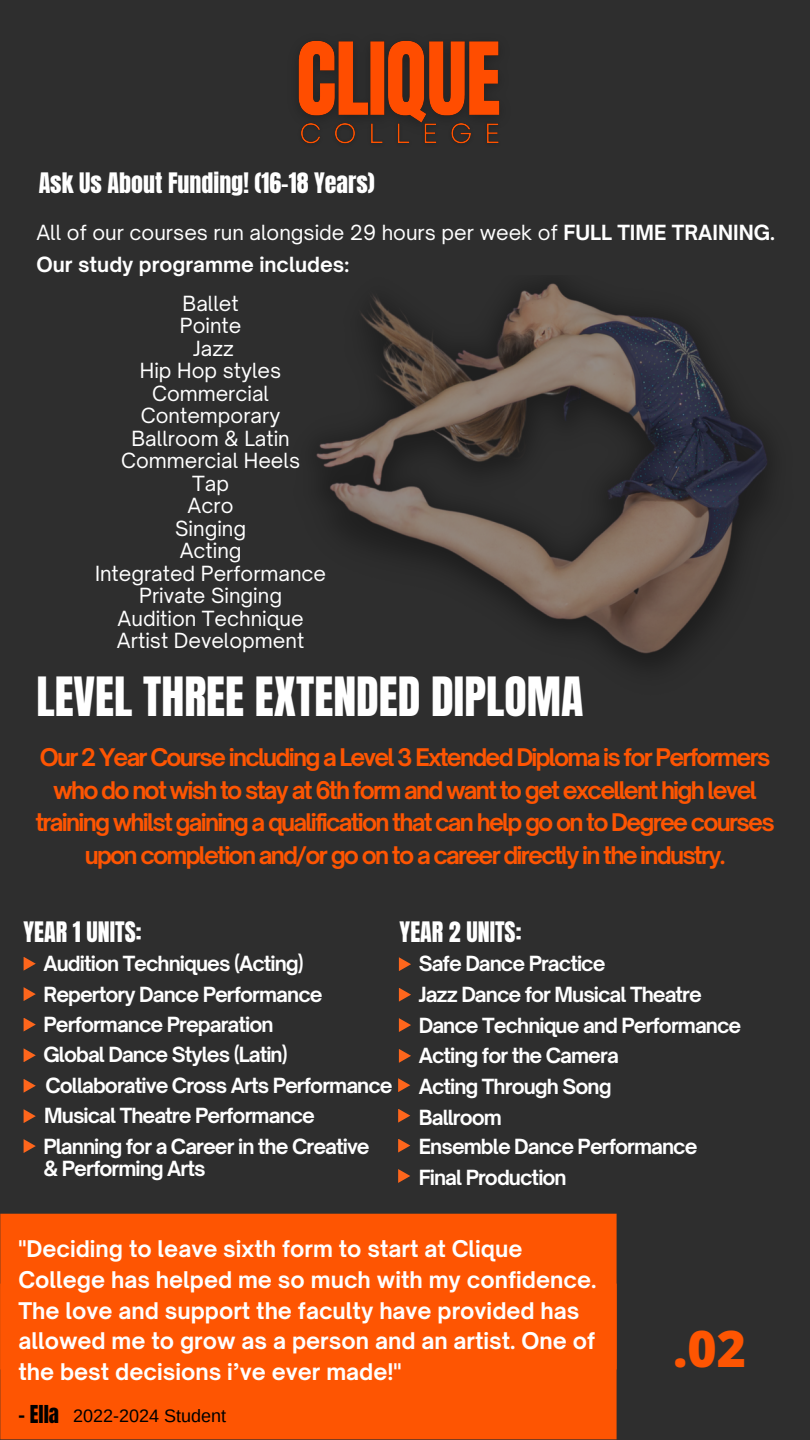
<style>
.page{position:relative;width:810px;height:1440px;background:#2e2e2e}
.page>*{position:absolute;margin:0;border:0;box-sizing:border-box;transform-origin:0 0}
.t1{font:800 50px "Open Sans";color:#fe5502}
.t2{font:46px "Anton";color:#fff}
.t3{font:24px "Anton";color:#fff}
.t4{font:700 23.3px/32.6px "Open Sauce One";letter-spacing:-.075em;color:#fe5502;text-align:center}
.t5{font:700 22px/30.6px "Open Sauce One";color:#fff}
.t6{font:21px "Anton";color:#000}
.t7{font:700 20px "Open Sauce One";letter-spacing:-.045em;color:#fff}
.t8{font:20px "Open Sauce One";color:#fff}
.t9{font:700 20px "Open Sauce One";color:#fff}
.t10{font:18px "Arimo";color:#000}
.s1{font-weight:700}
</style>
<div class="page">
<img style="left:316px;top:283px;width:451px;height:381px">
<svg style="left:24px;top:957px;width:12px;height:14px"></svg>
<svg style="left:24px;top:987px;width:12px;height:14px"></svg>
<svg style="left:24px;top:1018px;width:12px;height:14px"></svg>
<svg style="left:24px;top:1048px;width:12px;height:14px"></svg>
<svg style="left:24px;top:1079px;width:12px;height:14px"></svg>
<svg style="left:24px;top:1109px;width:12px;height:14px"></svg>
<svg style="left:24px;top:1139px;width:12px;height:14px"></svg>
<svg style="left:399px;top:957px;width:12px;height:14px"></svg>
<svg style="left:399px;top:988px;width:12px;height:14px"></svg>
<svg style="left:399px;top:1018px;width:12px;height:14px"></svg>
<svg style="left:399px;top:1049px;width:12px;height:14px"></svg>
<svg style="left:398px;top:1078px;width:12px;height:14px"></svg>
<svg style="left:398px;top:1109px;width:12px;height:14px"></svg>
<svg style="left:398px;top:1139px;width:12px;height:14px"></svg>
<svg style="left:398px;top:1169px;width:12px;height:14px"></svg>
<div style="left:0;top:1369px;width:617px;height:70px;background:#fe5502"></div>
<div style="left:0;top:1214px;width:617px;height:155px;background:#fe5502"></div>
<img style="left:298px;top:40px;width:202px;height:74px">
<img style="left:301px;top:114px;width:199px;height:30px">
<h6 class="t3" style="left:39px;top:165px;width:338px">Ask Us About Funding! (16-18 Years)</h6>
<h3 class="t8" style="left:36px;top:220px;width:740px">All of our courses run alongside 29 hours per week of <span class="s1">FULL TIME TRAINING.</span></h3>
<p class="t9" style="left:36px;top:252px;width:314px">Our study programme includes:</p>
<h5 class="t8" style="left:183px;top:291px;width:58px">Ballet</h5>
<p class="t8" style="left:180px;top:313px;width:63px">Pointe</p>
<p class="t8" style="left:193px;top:336px;width:42px">Jazz</p>
<p class="t8" style="left:140px;top:358px;width:143px">Hip Hop styles</p>
<p class="t8" style="left:152px;top:381px;width:119px">Commercial</p>
<p class="t8" style="left:141px;top:403px;width:141px">Contemporary</p>
<p class="t8" style="left:132px;top:426px;width:160px">Ballroom &amp; Latin</p>
<p class="t8" style="left:121px;top:448px;width:181px">Commercial Heels</p>
<p class="t8" style="left:192px;top:471px;width:38px">Tap</p>
<p class="t8" style="left:188px;top:493px;width:47px">Acro</p>
<p class="t8" style="left:175px;top:516px;width:72px">Singing</p>
<p class="t8" style="left:180px;top:538px;width:63px">Acting</p>
<p class="t8" style="left:95px;top:561px;width:233px">Integrated Performance</p>
<p class="t8" style="left:139px;top:583px;width:144px">Private Singing</p>
<p class="t8" style="left:118px;top:606px;width:188px">Audition Technique</p>
<p class="t8" style="left:117px;top:628px;width:189px">Artist Development</p>
<h5 class="t2" style="left:36px;top:663px;width:548px">LEVEL THREE EXTENDED DIPLOMA</h5>
<p class="t4" style="left:36px;top:741px;width:741px">Our 2 Year Course including a Level 3 Extended Diploma is for Performers who do not wish to stay at 6th form and want to get excellent high level training whilst gaining a qualification that can help go on to Degree courses upon completion and/or go on to a career directly in the industry.</p>
<p class="t3" style="left:24px;top:915px;width:119px">YEAR 1 UNITS:</p>
<p class="t7" style="left:44px;top:951px;width:262px">Audition Techniques (Acting)</p>
<p class="t3" style="left:400px;top:915px;width:123px">YEAR 2 UNITS:</p>
<p class="t7" style="left:419px;top:951px;width:188px">Safe Dance Practice</p>
<p class="t7" style="left:44px;top:982px;width:281px">Repertory Dance Performance</p>
<p class="t7" style="left:44px;top:1012px;width:232px">Performance Preparation</p>
<p class="t7" style="left:44px;top:1042px;width:246px">Global Dance Styles (Latin)</p>
<p class="t7" style="left:45px;top:1073px;width:349px">Collaborative Cross Arts Performance</p>
<p class="t7" style="left:44px;top:1103px;width:272px">Musical Theatre Performance</p>
<p class="t7" style="left:44px;top:1134px;width:328px">Planning for a Career in the Creative</p>
<p class="t7" style="left:44px;top:1156px;width:164px">&amp; Performing Arts</p>
<p class="t7" style="left:419px;top:982px;width:285px">Jazz Dance for Musical Theatre</p>
<p class="t7" style="left:419px;top:1013px;width:324px">Dance Technique and Performance</p>
<p class="t7" style="left:419px;top:1043px;width:202px">Acting for the Camera</p>
<p class="t7" style="left:419px;top:1074px;width:194px">Acting Through Song</p>
<p class="t7" style="left:419px;top:1105px;width:85px">Ballroom</p>
<p class="t7" style="left:419px;top:1134px;width:280px">Ensemble Dance Performance</p>
<p class="t7" style="left:419px;top:1165px;width:149px">Final Production</p>
<p class="t5" style="left:18px;top:1234px;width:580px">"Deciding to leave sixth form to start at Clique College has helped me so much with my confidence.<br>The love and support the faculty have provided has allowed me to grow as a person and an artist. One of the best decisions i’ve ever made!"</p>
<p class="t6" style="left:18px;top:1399px;width:42px">- Ella</p>
<h6 class="t10" style="left:73px;top:1405px;width:155px">2022-2024 Student</h6>
<p class="t1" style="left:673px;top:1314px;width:74px">.02</p>
</div>
